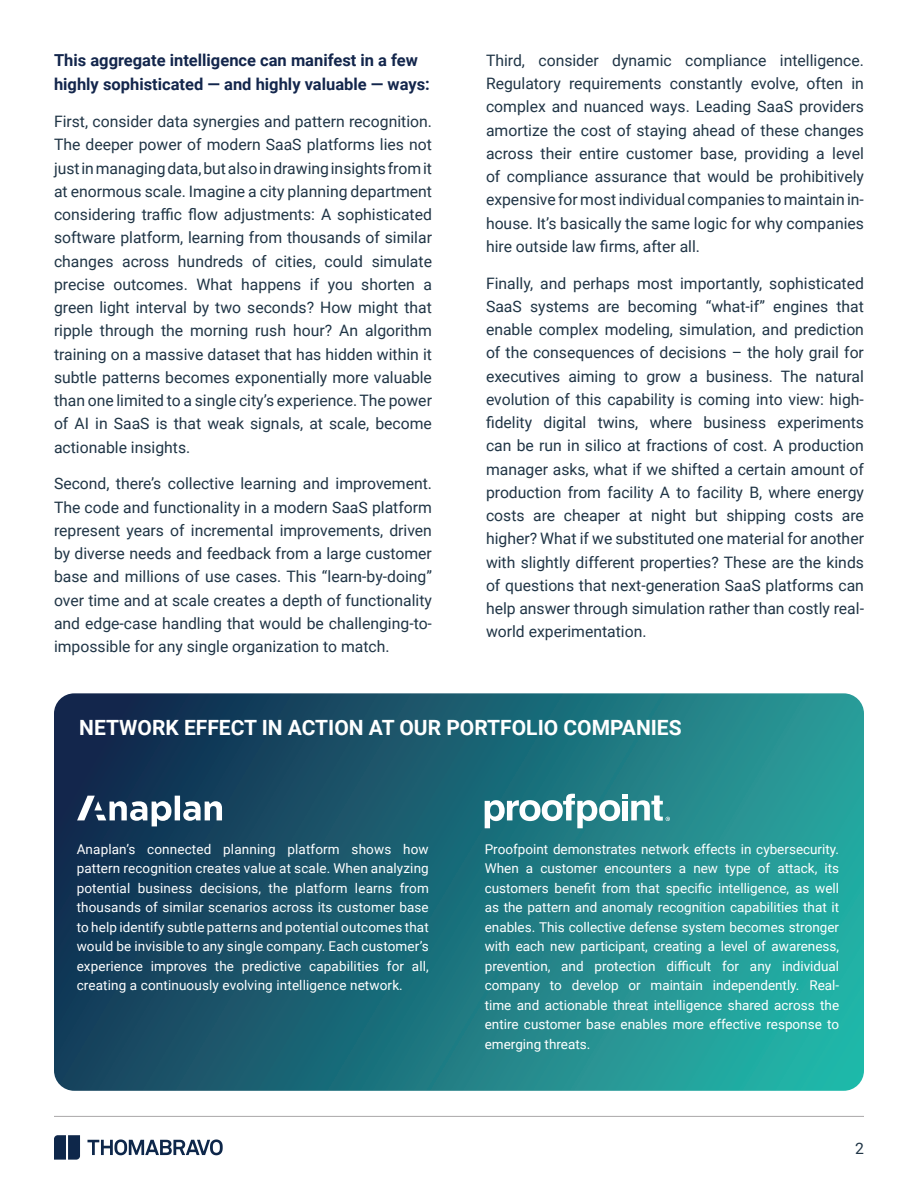
<style>
.page{position:relative;width:918px;height:1188px;background:#fff}
.page>*{position:absolute;margin:0;border:0;box-sizing:border-box;transform-origin:0 0}
.t1{font:700 21px "Roboto";color:#fff}
.t2{font:700 16.5px/24px "Roboto";color:#13264c}
.t3{font:15.75px/23.2px "Roboto";color:#203546;text-align:justify}
.t4{font:13.5px/19.5px "Roboto";color:#fff;text-align:justify}
</style>
<div class="page">
<svg style="left:54px;top:693px;width:810px;height:398px;background:#1d6f7b"></svg>
<svg style="left:77px;top:796px;width:145px;height:30px"></svg>
<svg style="left:485px;top:794px;width:185px;height:34px"></svg>
<hr style="left:54px;top:1116px;width:810px;height:1px;background:#231f20">
<svg style="left:54px;top:1135px;width:26px;height:25px"></svg>
<svg style="left:87px;top:1139px;width:136px;height:16px"></svg>
<p class="t2" style="left:54px;top:48px;width:377px">This aggregate intelligence can manifest in a few highly sophisticated — and highly valuable — ways:</p>
<p class="t3" style="left:54px;top:109px;width:380px">First, consider data synergies and pattern recognition.<br>The deeper power of modern SaaS platforms lies not just in managing data, but also in drawing insights from it at enormous scale. Imagine a city planning department considering traffic flow adjustments: A sophisticated software platform, learning from thousands of similar changes across hundreds of cities, could simulate precise outcomes. What happens if you shorten a green light interval by two seconds? How might that ripple through the morning rush hour? An algorithm training on a massive dataset that has hidden within it subtle patterns becomes exponentially more valuable than one limited to a single city’s experience. The power of AI in SaaS is that weak signals, at scale, become actionable insights.</p>
<p class="t3" style="left:54px;top:472px;width:380px">Second, there’s collective learning and improvement.<br>The code and functionality in a modern SaaS platform represent years of incremental improvements, driven by diverse needs and feedback from a large customer base and millions of use cases. This “learn-by-doing” over time and at scale creates a depth of functionality and edge-case handling that would be challenging-to&shy;impossible for any single organization to match.</p>
<p class="t3" style="left:486px;top:48px;width:380px">Third, consider dynamic compliance intelligence.<br>Regulatory requirements constantly evolve, often in complex and nuanced ways. Leading SaaS providers amortize the cost of staying ahead of these changes across their entire customer base, providing a level of compliance assurance that would be prohibitively expensive for most individual companies to maintain in&shy;house. It’s basically the same logic for why companies hire outside law firms, after all.</p>
<p class="t3" style="left:486px;top:271px;width:380px">Finally, and perhaps most importantly, sophisticated SaaS systems are becoming “what-if” engines that enable complex modeling, simulation, and prediction of the consequences of decisions – the holy grail for executives aiming to grow a business. The natural evolution of this capability is coming into view: high&shy;fidelity digital twins, where business experiments can be run in silico at fractions of cost. A production manager asks, what if we shifted a certain amount of production from facility A to facility B, where energy costs are cheaper at night but shipping costs are higher? What if we substituted one material for another with slightly different properties? These are the kinds of questions that next-generation SaaS platforms can help answer through simulation rather than costly real&shy;world experimentation.</p>
<p class="t1" style="left:79px;top:713px;width:604px">NETWORK EFFECT IN ACTION AT OUR PORTFOLIO COMPANIES</p>
<p class="t4" style="left:77px;top:839px;width:354px">Anaplan’s connected planning platform shows how pattern recognition creates value at scale. When analyzing potential business decisions, the platform learns from thousands of similar scenarios across its customer base to help identify subtle patterns and potential outcomes that would be invisible to any single company. Each customer’s experience improves the predictive capabilities for all, creating a continuously evolving intelligence network.</p>
<p class="t4" style="left:485px;top:839px;width:356px">Proofpoint demonstrates network effects in cybersecurity.<br>When a customer encounters a new type of attack, its customers benefit from that specific intelligence, as well as the pattern and anomaly recognition capabilities that it enables. This collective defense system becomes stronger with each new participant, creating a level of awareness, prevention, and protection difficult for any individual company to develop or maintain independently. Real&shy;time and actionable threat intelligence shared across the entire customer base enables more effective response to emerging threats.</p>
<p class="t3" style="left:855px;top:1136px;width:10px">2</p>
</div>
